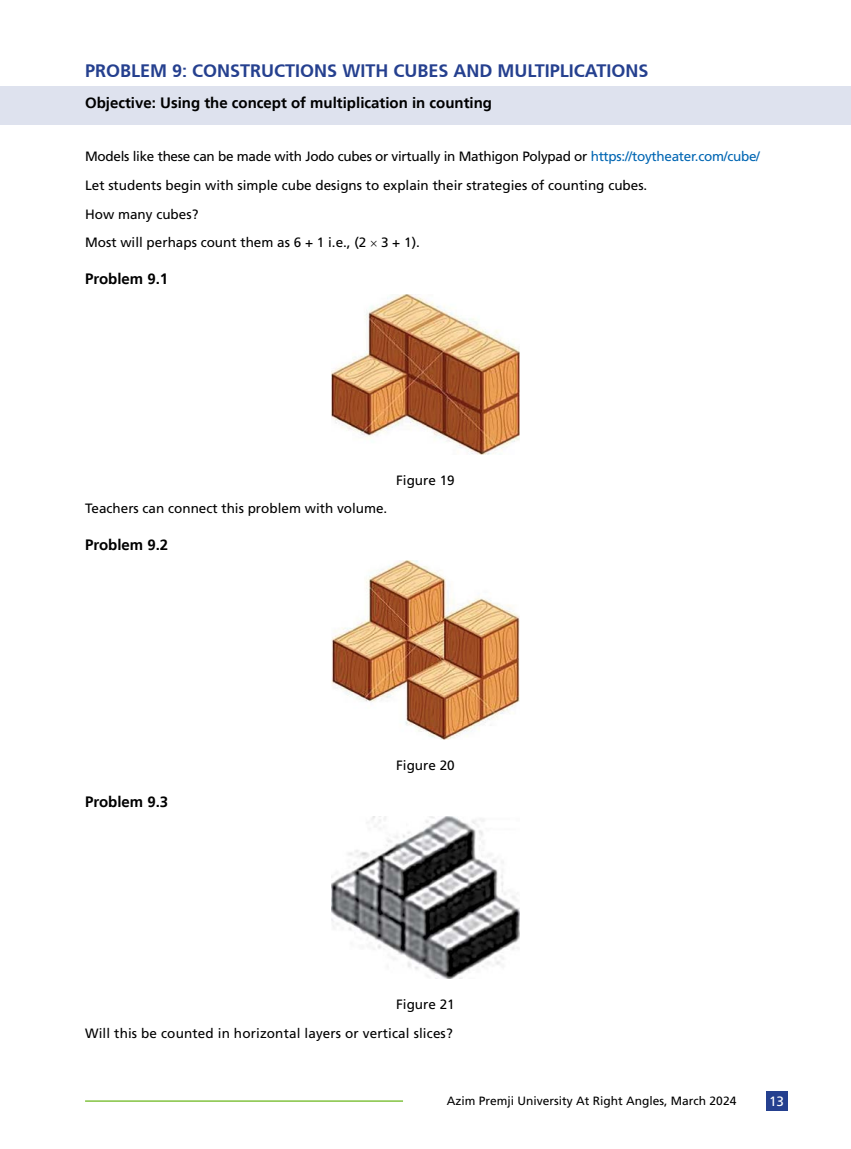
<style>
.page{position:relative;width:851px;height:1149px;background:#fff}
.page>*{position:absolute;margin:0;border:0;box-sizing:border-box;transform-origin:0 0}
.t1{font:700 18px "Frutiger CE";color:#25408f}
.t2{font:700 15px "Frutiger LT";color:#000}
.t3{font:13.5px/28.7px "Frutiger";color:#000}
.t4{font:13.5px "Frutiger";color:#fff}
.t5{font:12px "Frutiger";color:#000}
.s1{color:#0066b3}
</style>
<div class="page">
<div style="left:765px;top:1091px;width:22px;height:19px;background:#25408f"></div>
<hr style="left:85px;top:1099px;width:318px;height:2px;background:#82c341">
<div style="left:0;top:86px;width:850px;height:38px;background:#dee2ee"></div>
<img style="left:331px;top:294px;width:188px;height:160px">
<img style="left:331px;top:560px;width:188px;height:179px">
<img style="left:331px;top:816px;width:188px;height:162px">
<h1 class="t1" style="left:85px;top:60px;width:565px">PROBLEM 9: CONSTRUCTIONS WITH CUBES AND MULTIPLICATIONS</h1>
<p class="t2" style="left:85px;top:94px;width:408px">Objective: Using the concept of multiplication in counting</p>
<p class="t3" style="left:85px;top:142px;width:676px">Models like these can be made with Jodo cubes or virtually in Mathigon Polypad or <span class="s1">https://toytheater.com/cube/ </span>Let students begin with simple cube designs to explain their strategies of counting cubes.<br>How many cubes?<br>Most will perhaps count them as 6 + 1 i.e., (2 3 + 1).</p>
<p class="t2" style="left:85px;top:270px;width:85px">Problem 9.1</p>
<p class="t3" style="left:85px;top:494px;width:304px">Teachers can connect this problem with volume.</p>
<p class="t2" style="left:85px;top:536px;width:85px">Problem 9.2</p>
<p class="t3" style="left:396px;top:465px;width:60px">Figure 19</p>
<p class="t2" style="left:85px;top:792px;width:85px">Problem 9.3</p>
<p class="t3" style="left:396px;top:750px;width:60px">Figure 20</p>
<p class="t3" style="left:85px;top:989px;width:371px;text-align:right">Figure 21<br>Will this be counted in horizontal layers or vertical slices?</p>
<p class="t5" style="left:446px;top:1093px;width:291px">Azim Premji University At Right Angles, March 2024</p>
<p class="t4" style="left:768px;top:1092px;width:17px">13</p>
</div>
